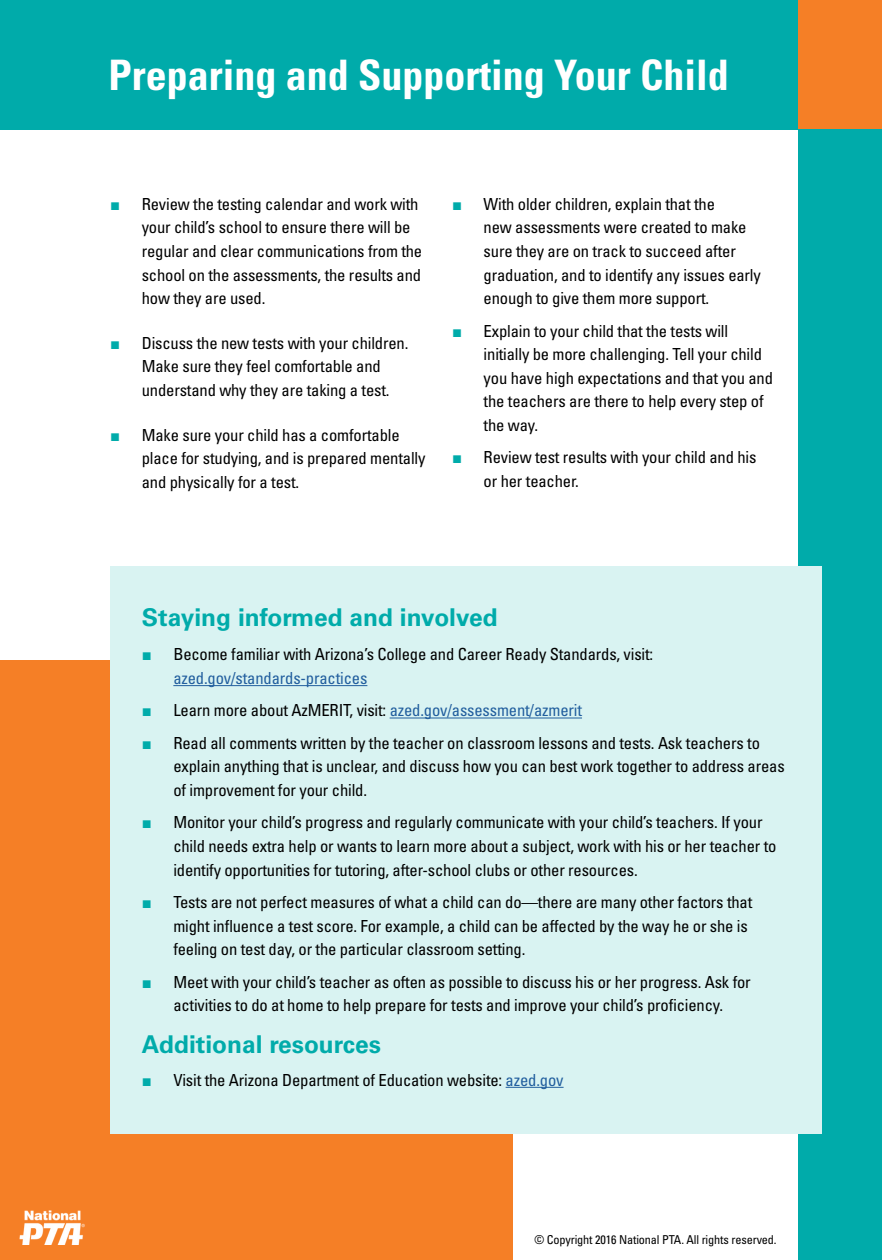
<style>
.page{position:relative;width:882px;height:1260px;background:#fff}
.page>*{position:absolute;margin:0;border:0;box-sizing:border-box;transform-origin:0 0}
.t1{font:700 condensed 42px "Univers LT Std";color:#fff}
.t2{font:700 24.5px "Univers LT Std";color:#00abaa}
.t3{font:condensed 16.62px/23.6px "Univers LT Std";letter-spacing:-.01em;color:#000}
.t4{font:condensed 12.25px "Univers LT Std";letter-spacing:-.01em;color:#000}
.s1{font-family:"Arial";font-stretch:normal;color:#00abaa}
.s2{color:#215e9e}
</style>
<div class="page">
<div style="left:0;top:0;width:882px;height:129px;background:#f57f26"></div>
<div style="left:0;top:661px;width:513px;height:599px;background:#f57f26"></div>
<div style="left:798px;top:129px;width:84px;height:1131px;background:#00abaa"></div>
<div style="left:0;top:0;width:798px;height:129px;background:#00abaa"></div>
<div style="left:110px;top:566px;width:712px;height:568px;background:#d9f3f2"></div>
<hr style="left:173px;top:685px;width:194px;height:1px;background:#215e9e">
<hr style="left:390px;top:718px;width:192px;height:1px;background:#215e9e">
<hr style="left:506px;top:1087px;width:58px;height:1px;background:#215e9e">
<img style="left:19px;top:1210px;width:66px;height:35px">
<h1 class="t1" style="left:108px;top:49px;width:622px">Preparing and Supporting Your Child</h1>
<p class="t3" style="left:142px;top:192px;width:282px;text-indent:-32px"><span class="s1">■</span> Review the testing calendar and work with your child’s school to ensure there will be regular and clear communications from the school on the assessments, the results and how they are used.</p>
<p class="t3" style="left:142px;top:331px;width:268px;text-indent:-32px"><span class="s1">■</span> Discuss the new tests with your children.<br>Make sure they feel comfortable and understand why they are taking a test.</p>
<p class="t3" style="left:142px;top:423px;width:285px;text-indent:-32px"><span class="s1">■</span> Make sure your child has a comfortable place for studying, and is prepared mentally and physically for a test.</p>
<p class="t3" style="left:484px;top:192px;width:279px;text-indent:-32px"><span class="s1">■</span> With older children, explain that the<br>new assessments were created to make sure they are on track to succeed after graduation, and to identify any issues early enough to give them more support.</p>
<p class="t3" style="left:484px;top:319px;width:291px;text-indent:-32px"><span class="s1">■</span> Explain to your child that the tests will initially be more challenging. Tell your child you have high expectations and that you and the teachers are there to help every step of the way.</p>
<p class="t3" style="left:484px;top:445px;width:274px;text-indent:-32px"><span class="s1">■</span> Review test results with your child and his or her teacher.</p>
<h2 class="t2" style="left:142px;top:603px;width:357px">Staying informed and involved</h2>
<p class="t3" style="left:173px;top:642px;width:481px;text-indent:-32px"><span class="s1">■</span> Become familiar with Arizona’s College and Career Ready Standards, visit: <span class="s2">azed.gov/standards-practices</span></p>
<p class="t3" style="left:142px;top:698px;width:442px"><span class="s1">■</span> Learn more about AzMERIT, visit: <span class="s2">azed.gov/assessment/azmerit</span></p>
<p class="t3" style="left:173px;top:731px;width:613px;text-indent:-32px"><span class="s1">■</span> Read all comments written by the teacher on classroom lessons and tests. Ask teachers to explain anything that is unclear, and discuss how you can best work together to address areas of improvement for your child.</p>
<p class="t3" style="left:173px;top:810px;width:605px;text-indent:-32px"><span class="s1">■</span> Monitor your child’s progress and regularly communicate with your child’s teachers. If your child needs extra help or wants to learn more about a subject, work with his or her teacher to identify opportunities for tutoring, after-school clubs or other resources.</p>
<p class="t3" style="left:173px;top:890px;width:581px;text-indent:-32px"><span class="s1">■</span> Tests are not perfect measures of what a child can do—there are many other factors that might influence a test score. For example, a child can be affected by the way he or she is feeling on test day, or the particular classroom setting.</p>
<p class="t3" style="left:142px;top:970px;width:610px;text-align:center"><span class="s1">■</span> Meet with your child’s teacher as often as possible to discuss his or her progress. Ask for activities to do at home to help prepare for tests and improve your child’s proficiency.</p>
<h2 class="t2" style="left:142px;top:1030px;width:241px">Additional resources</h2>
<p class="t3" style="left:142px;top:1068px;width:423px"><span class="s1">■</span> Visit the Arizona Department of Education website: <span class="s2">azed.gov</span></p>
<p class="t4" style="left:534px;top:1232px;width:244px">© Copyright 2016 National PTA. All rights reserved.</p>
</div>
